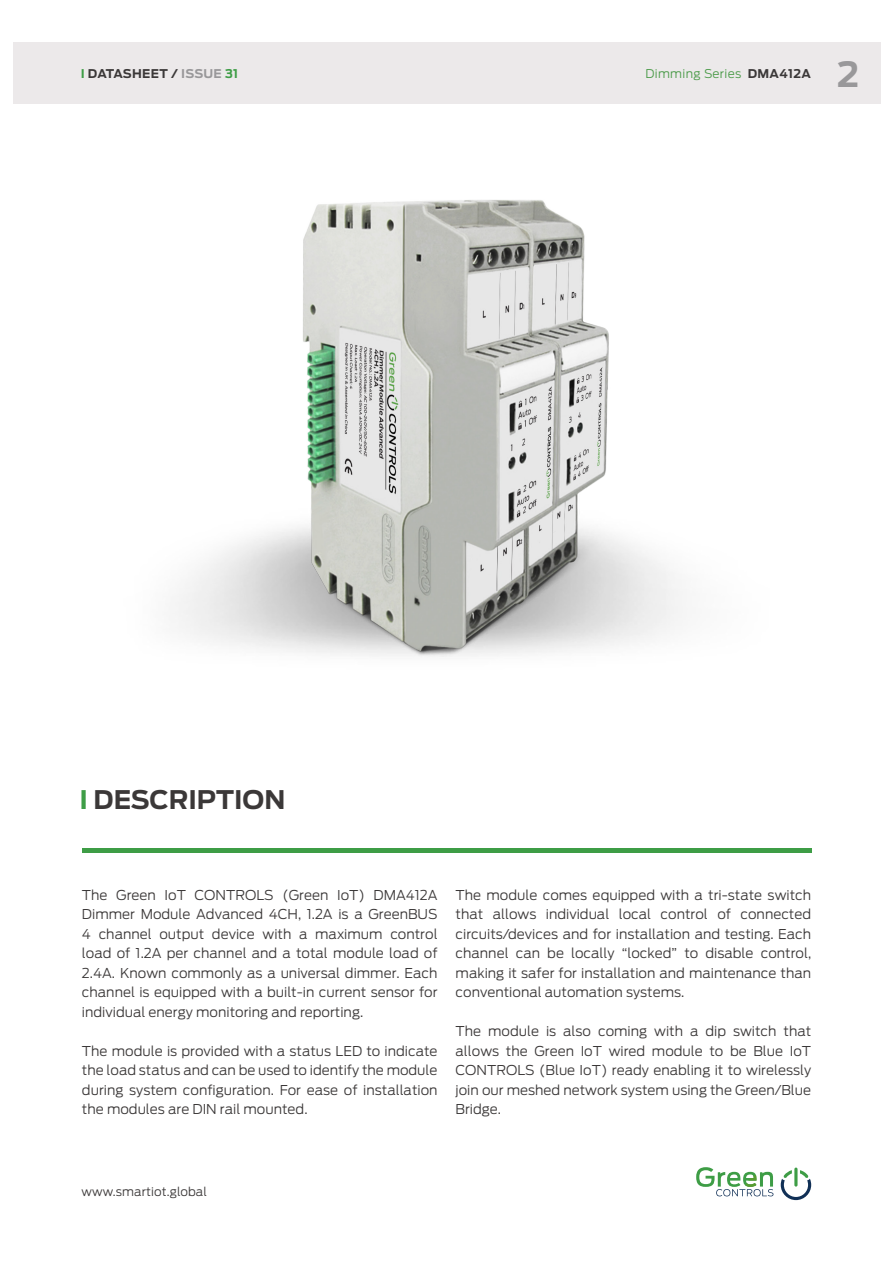
<style>
.page{position:relative;width:893px;height:1263px;background:#fff}
.page>*{position:absolute;margin:0;border:0;box-sizing:border-box;transform-origin:0 0}
.t1{font:700 34.5px "Antenna";color:#99989a}
.t2{font:700 25.5px "Antenna";color:#3b3838}
.e-HomeGreen_Body_01{font:300 13.5px/19.5px "Antenna";color:#3b3838;text-align:justify}
.t3{font:300 12px "Antenna";letter-spacing:.025em;color:#4a9a48}
.t4{font:300 12px "Antenna";letter-spacing:.01em;color:#3b3838}
.t5{font:700 12px "Antenna";letter-spacing:.025em;color:#3b3838}
.s1{color:#3e9d46}
.s2{color:#99989a}
.s3{font-weight:700;color:#3b3838}
</style>
<div class="page">
<hr style="left:794px;top:1167px;width:3px;height:19px;background:#3e9d46;border-radius:2px">
<svg style="left:781px;top:1170px;width:30px;height:30px"></svg>
<svg style="left:696px;top:1167px;width:77px;height:29px"></svg>
<div style="left:13px;top:43px;width:867px;height:61px;background:#ece9ea"></div>
<hr style="left:82px;top:848px;width:729px;height:4px;background:#3e9d46">
<img style="left:172px;top:200px;width:511px;height:457px">
<p class="t5" style="left:81px;top:66px;width:159px"><span class="s1">I</span> DATASHEET / <span class="s2">ISSUE</span> <span class="s1">31</span></p>
<p class="t3" style="left:646px;top:66px;width:167px">Dimming Series <span class="s3">DMA412A</span></p>
<h1 class="t1" style="left:837px;top:54px;width:24px">2</h1>
<p class="t2" style="left:80px;top:784px;width:207px"><span class="s1">I</span> DESCRIPTION</p>
<p class="e-HomeGreen_Body_01" style="left:82px;top:885px;width:357px">The Green IoT CONTROLS (Green IoT) DMA412A Dimmer Module Advanced 4CH, 1.2A is a GreenBUS 4 channel output device with a maximum control load of 1.2A per channel and a total module load of 2.4A. Known commonly as a universal dimmer. Each channel is equipped with a built-in current sensor for individual energy monitoring and reporting.</p>
<p class="e-HomeGreen_Body_01" style="left:82px;top:1041px;width:357px">The module is provided with a status LED to indicate the load status and can be used to identify the module during system configuration. For ease of installation the modules are DIN rail mounted.</p>
<p class="e-HomeGreen_Body_01" style="left:456px;top:885px;width:357px">The module comes equipped with a tri-state switch that allows individual local control of connected circuits/devices and for installation and testing. Each channel can be locally “locked” to disable control, making it safer for installation and maintenance than conventional automation systems.</p>
<p class="e-HomeGreen_Body_01" style="left:456px;top:1021px;width:357px">The module is also coming with a dip switch that allows the Green IoT wired module to be Blue IoT CONTROLS (Blue IoT) ready enabling it to wirelessly join our meshed network system using the Green/Blue Bridge.</p>
<p class="t4" style="left:82px;top:1184px;width:127px">www.smartiot.global</p>
</div>
